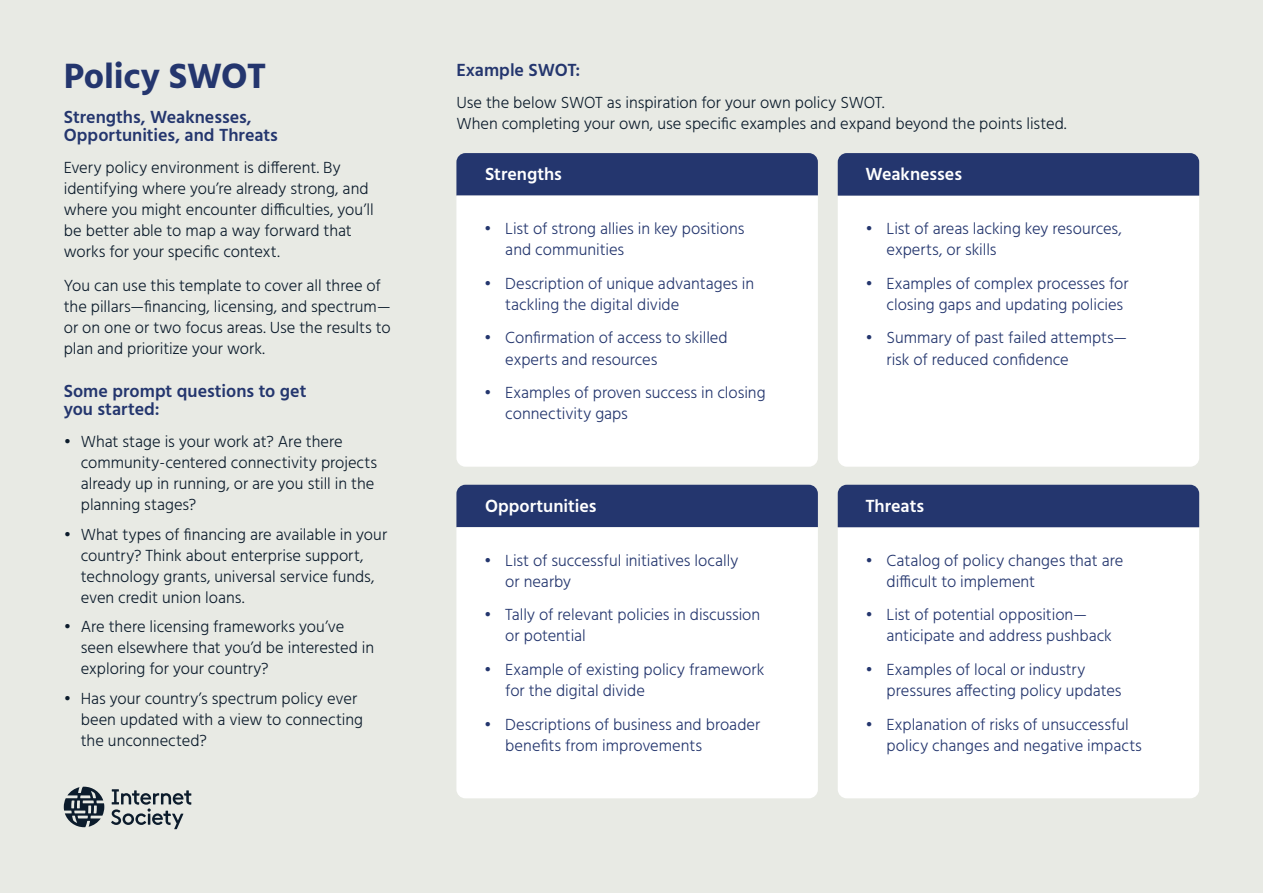
<style>
.page{position:relative;width:1263px;height:893px;background:#e8eae4}
.page>*{position:absolute;margin:0;border:0;box-sizing:border-box;transform-origin:0 0}
.t1{font:700 36px "Hind";letter-spacing:-.005em;color:#24366e}
.t2{font:600 18px/18px "Hind";color:#24366e}
.t3{font:600 18px "Hind";letter-spacing:-.005em;color:#fff}
.Body{font:300 16.5px/21px "Hind";color:#0c1c2c}
.t4{font:300 16.5px/21px "Hind";letter-spacing:-.005em;color:#24366e}
</style>
<div class="page">
<div style="left:456px;top:153px;width:362px;height:43px;background:#24366e"></div>
<div style="left:456px;top:485px;width:362px;height:42px;background:#24366e"></div>
<div style="left:456px;top:196px;width:362px;height:271px;background:#fff"></div>
<div style="left:456px;top:527px;width:362px;height:271px;background:#fff"></div>
<div style="left:838px;top:196px;width:361px;height:271px;background:#fff"></div>
<div style="left:838px;top:527px;width:361px;height:271px;background:#fff"></div>
<div style="left:838px;top:153px;width:361px;height:43px;background:#24366e"></div>
<div style="left:838px;top:485px;width:361px;height:42px;background:#24366e"></div>
<svg style="left:64px;top:787px;width:127px;height:42px"></svg>
<h1 class="t1" style="left:64px;top:55px;width:204px">Policy SWOT</h1>
<h2 class="t2" style="left:64px;top:109px;width:216px">Strengths, Weaknesses,<br>Opportunities, and Threats</h2>
<p class="Body" style="left:64px;top:158px;width:311px">Every policy environment is different. By identifying where you’re already strong, and where you might encounter difficulties, you’ll be better able to map a way forward that works for your specific context.</p>
<p class="Body" style="left:64px;top:276px;width:328px">You can use this template to cover all three of the pillars—financing, licensing, and spectrum— or on one or two focus areas. Use the results to plan and prioritize your work.</p>
<h2 class="t2" style="left:64px;top:383px;width:244px">Some prompt questions to get you started:</h2>
<p class="Body" style="left:81px;top:432px;width:298px;text-indent:-17px">• What stage is your work at? Are there community-centered connectivity projects already up in running, or are you still in the planning stages?</p>
<p class="Body" style="left:81px;top:525px;width:308px;text-indent:-17px">• What types of financing are available in your country? Think about enterprise support, technology grants, universal service funds, even credit union loans.</p>
<p class="Body" style="left:81px;top:617px;width:295px;text-indent:-17px">• Are there licensing frameworks you’ve seen elsewhere that you’d be interested in exploring for your country?</p>
<p class="Body" style="left:81px;top:689px;width:284px;text-indent:-17px">• Has your country’s spectrum policy ever been updated with a view to connecting the unconnected?</p>
<h2 class="t2" style="left:456px;top:62px;width:125px">Example SWOT:</h2>
<p class="Body" style="left:456px;top:93px;width:612px">Use the below SWOT as inspiration for your own policy SWOT.<br>When completing your own, use specific examples and expand beyond the points listed.</p>
<h2 class="t3" style="left:485px;top:162px;width:78px">Strengths</h2>
<p class="t4" style="left:505px;top:219px;width:241px;text-indent:-21px">• List of strong allies in key positions and communities</p>
<p class="t4" style="left:505px;top:274px;width:250px;text-indent:-21px">• Description of unique advantages in tackling the digital divide</p>
<p class="t4" style="left:505px;top:328px;width:224px;text-indent:-21px">• Confirmation of access to skilled experts and resources</p>
<p class="t4" style="left:505px;top:383px;width:262px;text-indent:-21px">• Examples of proven success in closing connectivity gaps</p>
<h2 class="t3" style="left:865px;top:162px;width:98px">Weaknesses</h2>
<p class="t4" style="left:886px;top:219px;width:237px;text-indent:-21px">• List of areas lacking key resources, experts, or skills</p>
<p class="t4" style="left:886px;top:274px;width:244px;text-indent:-21px">• Examples of complex processes for closing gaps and updating policies</p>
<p class="t4" style="left:886px;top:328px;width:242px;text-indent:-21px">• Summary of past failed attempts— risk of reduced confidence</p>
<h2 class="t3" style="left:485px;top:494px;width:113px">Opportunities</h2>
<p class="t4" style="left:505px;top:550px;width:235px;text-indent:-21px">• List of successful initiatives locally or nearby</p>
<p class="t4" style="left:505px;top:605px;width:256px;text-indent:-21px">• Tally of relevant policies in discussion or potential</p>
<p class="t4" style="left:505px;top:660px;width:261px;text-indent:-21px">• Example of existing policy framework for the digital divide</p>
<p class="t4" style="left:505px;top:715px;width:257px;text-indent:-21px">• Descriptions of business and broader benefits from improvements</p>
<h2 class="t3" style="left:865px;top:494px;width:60px">Threats</h2>
<p class="t4" style="left:886px;top:550px;width:238px;text-indent:-21px">• Catalog of policy changes that are difficult to implement</p>
<p class="t4" style="left:886px;top:605px;width:227px;text-indent:-21px">• List of potential opposition— anticipate and address pushback</p>
<p class="t4" style="left:886px;top:660px;width:236px;text-indent:-21px">• Examples of local or industry pressures affecting policy updates</p>
<p class="t4" style="left:886px;top:715px;width:257px;text-indent:-21px">• Explanation of risks of unsuccessful policy changes and negative impacts</p>
</div>
